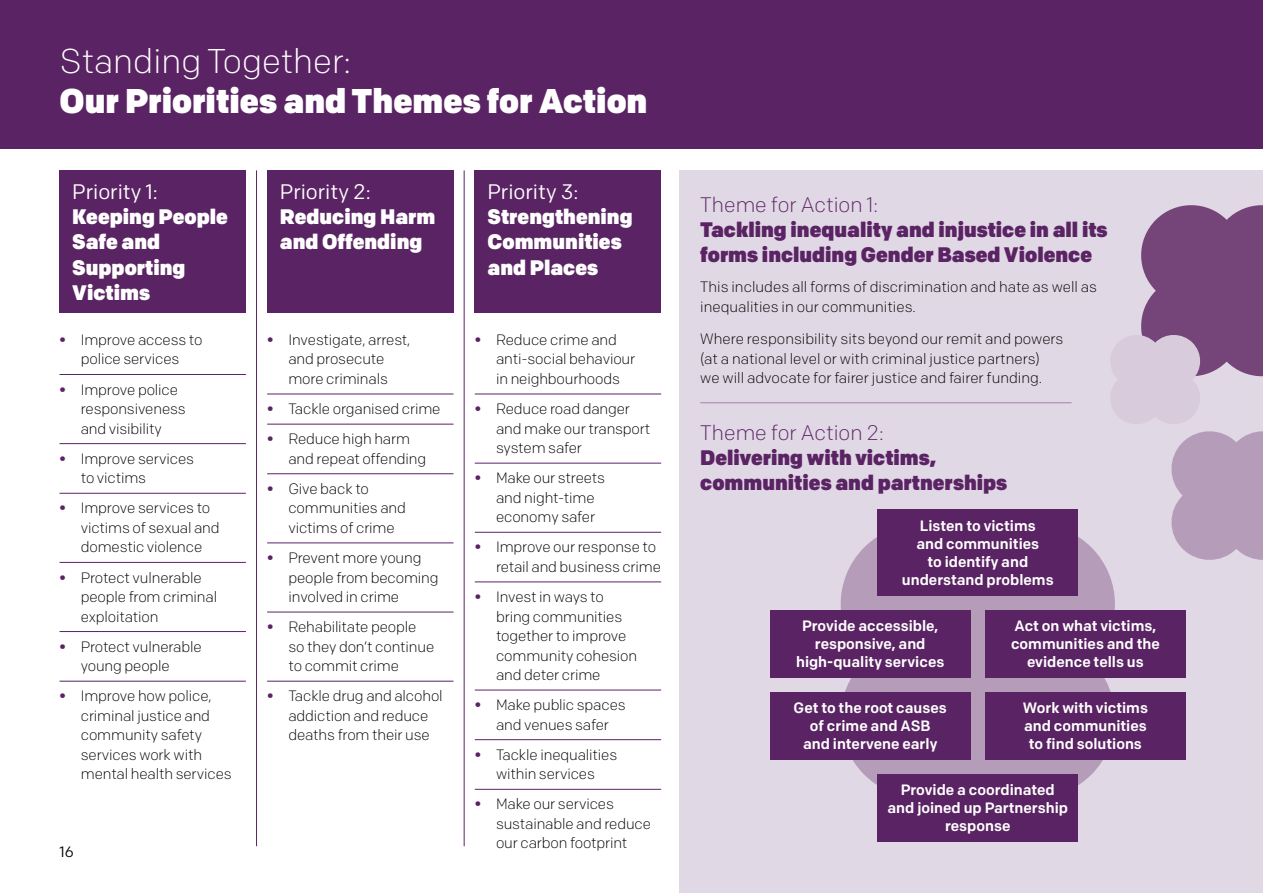
<style>
.page{position:relative;width:1263px;height:893px;background:#fff}
.page>*{position:absolute;margin:0;border:0;box-sizing:border-box;transform-origin:0 0}
.H1_GMCA{font:900 34.35px "Colfax";color:#fff}
.H1_GMCA-2{font:300 34.35px "Colfax";color:#fff}
.H2_GMCA{font:900 21px/25.2px "Colfax";color:#5a2363}
.H2_GMCA-2{font:900 21px/25.2px "Colfax";color:#fff}
.H2_GMCA-3{font:300 21px "Colfax";color:#5a2363}
.H2_GMCA-4{font:21px "Colfax";color:#fff}
.P_Bullet_GMCA{font:300 15px/19.5px "Colfax";letter-spacing:-.01em;color:#000}
.P_Bullet_GMCA-2{font:500 15px/18px "Colfax";color:#fff;text-align:center}
.P_GMCA{font:300 15px/19.5px "Colfax";color:#000}
.t1{font:15px "Colfax";color:#000}
.s1{font-weight:900;color:#5a2363}
</style>
<div class="page">
<div style="left:0;top:0;width:1263px;height:149px;background:#5a2363"></div>
<div style="left:679px;top:171px;width:584px;height:722px;background:#e1d8e5"></div>
<svg style="left:833px;top:516px;width:290px;height:290px;fill:#b59cb9"></svg>
<svg style="left:1107px;top:205px;width:156px;height:359px"></svg>
<div style="left:60px;top:170px;width:186px;height:142px;background:#5a2363"></div>
<hr style="left:60px;top:374px;width:186px;height:1px;background:#5a2363">
<hr style="left:60px;top:443px;width:186px;height:1px;background:#5a2363">
<hr style="left:60px;top:493px;width:186px;height:1px;background:#5a2363">
<hr style="left:60px;top:562px;width:186px;height:1px;background:#5a2363">
<hr style="left:60px;top:631px;width:186px;height:1px;background:#5a2363">
<hr style="left:60px;top:681px;width:186px;height:1px;background:#5a2363">
<div style="left:267px;top:170px;width:186px;height:142px;background:#5a2363"></div>
<hr style="left:267px;top:394px;width:186px;height:1px;background:#5a2363">
<hr style="left:267px;top:424px;width:186px;height:1px;background:#5a2363">
<hr style="left:267px;top:473px;width:186px;height:1px;background:#5a2363">
<hr style="left:267px;top:543px;width:186px;height:1px;background:#5a2363">
<hr style="left:267px;top:612px;width:186px;height:1px;background:#5a2363">
<hr style="left:267px;top:681px;width:186px;height:1px;background:#5a2363">
<div style="left:475px;top:170px;width:186px;height:142px;background:#5a2363"></div>
<hr style="left:475px;top:394px;width:186px;height:1px;background:#5a2363">
<hr style="left:475px;top:463px;width:186px;height:1px;background:#5a2363">
<hr style="left:475px;top:532px;width:186px;height:1px;background:#5a2363">
<hr style="left:475px;top:582px;width:186px;height:1px;background:#5a2363">
<hr style="left:475px;top:690px;width:186px;height:1px;background:#5a2363">
<hr style="left:475px;top:739px;width:186px;height:1px;background:#5a2363">
<hr style="left:475px;top:789px;width:186px;height:1px;background:#5a2363">
<div style="left:878px;top:509px;width:200px;height:87px;background:#5a2363"></div>
<div style="left:770px;top:610px;width:200px;height:67px;background:#5a2363"></div>
<div style="left:985px;top:610px;width:200px;height:67px;background:#5a2363"></div>
<div style="left:770px;top:692px;width:200px;height:68px;background:#5a2363"></div>
<div style="left:985px;top:692px;width:200px;height:68px;background:#5a2363"></div>
<div style="left:878px;top:775px;width:200px;height:67px;background:#5a2363"></div>
<hr style="left:464px;top:170px;width:1px;height:676px;background:#5a2363">
<hr style="left:256px;top:170px;width:1px;height:676px;background:#5a2363">
<hr style="left:700px;top:402px;width:371px;height:1px;background:#a384a7">
<h1 class="H1_GMCA-2" style="left:60px;top:40px;width:293px">Standing Together:</h1>
<h1 class="H1_GMCA" style="left:60px;top:79px;width:589px">Our Priorities and Themes for Action</h1>
<h2 class="H2_GMCA-4" style="left:72px;top:179px;width:87px">Priority 1:</h2>
<h2 class="H2_GMCA-2" style="left:72px;top:204px;width:157px">Keeping People<br>Safe and<br>Supporting<br>Victims</h2>
<p class="P_Bullet_GMCA" style="left:60px;top:330px;width:145px;text-align:center"><span class="s1">•</span> Improve access to police services</p>
<p class="P_Bullet_GMCA" style="left:81px;top:380px;width:106px;text-indent:-21px"><span class="s1">•</span> Improve police responsiveness and visibility</p>
<p class="P_Bullet_GMCA" style="left:81px;top:449px;width:115px;text-indent:-21px"><span class="s1">•</span> Improve services to victims</p>
<p class="P_Bullet_GMCA" style="left:81px;top:498px;width:140px;text-indent:-21px"><span class="s1">•</span> Improve services to victims of sexual and domestic violence</p>
<p class="P_Bullet_GMCA" style="left:81px;top:567px;width:138px;text-indent:-21px"><span class="s1">•</span> Protect vulnerable people from criminal exploitation</p>
<p class="P_Bullet_GMCA" style="left:81px;top:637px;width:122px;text-indent:-21px"><span class="s1">•</span> Protect vulnerable young people</p>
<p class="P_Bullet_GMCA" style="left:81px;top:686px;width:152px;text-indent:-21px"><span class="s1">•</span> Improve how police, criminal justice and community safety services work with mental health services</p>
<p class="t1" style="left:60px;top:843px;width:16px">16</p>
<h2 class="H2_GMCA-4" style="left:280px;top:179px;width:92px">Priority 2:</h2>
<h2 class="H2_GMCA-2" style="left:280px;top:204px;width:157px">Reducing Harm and Offending</h2>
<p class="P_Bullet_GMCA" style="left:267px;top:330px;width:145px;text-align:center"><span class="s1">•</span> Investigate, arrest, and prosecute<br>more criminals</p>
<p class="P_Bullet_GMCA" style="left:267px;top:399px;width:175px"><span class="s1">•</span> Tackle organised crime</p>
<p class="P_Bullet_GMCA" style="left:288px;top:429px;width:139px;text-indent:-21px"><span class="s1">•</span> Reduce high harm and repeat offending</p>
<p class="P_Bullet_GMCA" style="left:288px;top:479px;width:119px;text-indent:-21px"><span class="s1">•</span> Give back to communities and victims of crime</p>
<p class="P_Bullet_GMCA" style="left:288px;top:548px;width:152px;text-indent:-21px"><span class="s1">•</span> Prevent more young people from becoming involved in crime</p>
<p class="P_Bullet_GMCA" style="left:288px;top:617px;width:147px;text-indent:-21px"><span class="s1">•</span> Rehabilitate people so they don’t continue to commit crime</p>
<p class="P_Bullet_GMCA" style="left:267px;top:686px;width:177px;text-align:center"><span class="s1">•</span> Tackle drug and alcohol addiction and reduce deaths from their use</p>
<h2 class="H2_GMCA-4" style="left:487px;top:179px;width:92px">Priority 3:</h2>
<h2 class="H2_GMCA-2" style="left:487px;top:204px;width:147px">Strengthening<br>Communities and Places</h2>
<p class="P_Bullet_GMCA" style="left:496px;top:330px;width:141px;text-indent:-21px"><span class="s1">•</span> Reduce crime and anti-social behaviour in neighbourhoods</p>
<p class="P_Bullet_GMCA" style="left:496px;top:399px;width:156px;text-indent:-21px"><span class="s1">•</span> Reduce road danger and make our transport system safer</p>
<p class="P_Bullet_GMCA" style="left:496px;top:468px;width:110px;text-indent:-21px"><span class="s1">•</span> Make our streets and night-time economy safer</p>
<p class="P_Bullet_GMCA" style="left:496px;top:537px;width:167px;text-indent:-21px"><span class="s1">•</span> Improve our response to retail and business crime</p>
<p class="P_Bullet_GMCA" style="left:496px;top:587px;width:143px;text-indent:-21px"><span class="s1">•</span> Invest in ways to bring communities together to improve community cohesion and deter crime</p>
<p class="P_Bullet_GMCA" style="left:475px;top:695px;width:152px;text-align:center"><span class="s1">•</span> Make public spaces and venues safer</p>
<p class="P_Bullet_GMCA" style="left:475px;top:745px;width:144px;text-align:center"><span class="s1">•</span> Tackle inequalities within services</p>
<p class="P_Bullet_GMCA" style="left:496px;top:794px;width:157px;text-indent:-21px"><span class="s1">•</span> Make our services sustainable and reduce our carbon footprint</p>
<h2 class="H2_GMCA-3" style="left:700px;top:192px;width:179px">Theme for Action 1:</h2>
<h2 class="H2_GMCA" style="left:700px;top:217px;width:409px">Tackling inequality and injustice in all its forms including Gender Based Violence</h2>
<p class="P_GMCA" style="left:700px;top:277px;width:398px">This includes all forms of discrimination and hate as well as inequalities in our communities.</p>
<p class="P_GMCA" style="left:700px;top:329px;width:365px">Where responsibility sits beyond our remit and powers (at a national level or with criminal justice partners)<br>we will advocate for fairer justice and fairer funding.</p>
<h2 class="H2_GMCA-3" style="left:700px;top:419px;width:185px">Theme for Action 2:</h2>
<h2 class="H2_GMCA" style="left:700px;top:445px;width:309px">Delivering with victims, communities and partnerships</h2>
<p class="P_Bullet_GMCA-2" style="left:902px;top:516px;width:153px">Listen to victims<br>and communities<br>to identify and understand problems</p>
<p class="P_Bullet_GMCA-2" style="left:796px;top:617px;width:150px">Provide accessible, responsive, and high-quality services</p>
<p class="P_Bullet_GMCA-2" style="left:1011px;top:617px;width:150px">Act on what victims, communities and the evidence tells us</p>
<p class="P_Bullet_GMCA-2" style="left:794px;top:699px;width:155px">Get to the root causes of crime and ASB<br>and intervene early</p>
<p class="P_Bullet_GMCA-2" style="left:1023px;top:699px;width:127px">Work with victims and communities to find solutions</p>
<p class="P_Bullet_GMCA-2" style="left:887px;top:781px;width:182px">Provide a coordinated and joined up Partnership response</p>
</div>
